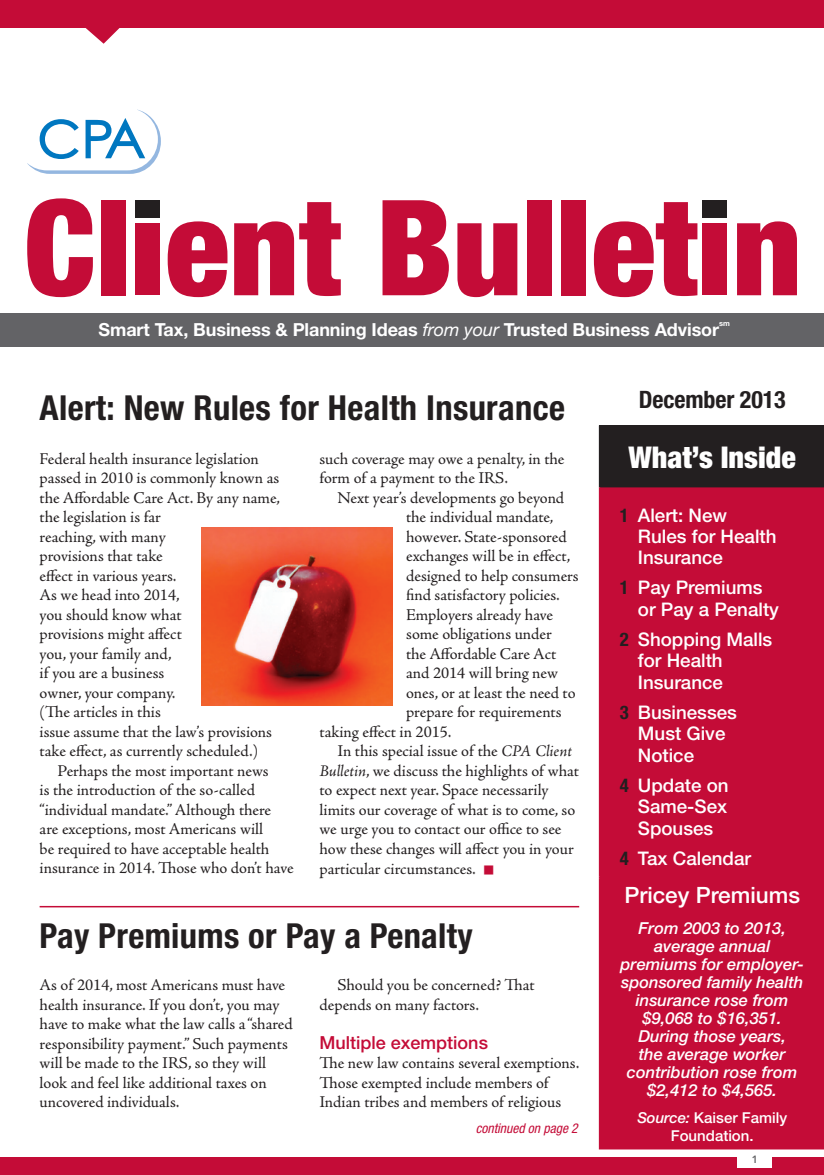
<style>
.page{position:relative;width:824px;height:1175px;background:#fff}
.page>*{position:absolute;margin:0;border:0;box-sizing:border-box;transform-origin:0 0}
.t1{font:700 condensed 34.5px "Helvetica Neue";letter-spacing:.01em;color:#231f20}
.t2{font:900 condensed 30px "Helvetica Neue";color:#fff}
.t3{font:700 condensed 24px "Helvetica Neue";letter-spacing:-.005em;color:#231f20}
.t4{font:500 22.5px "Helvetica Neue";color:#fff}
.t5{font:500 18.75px/21.3px "Helvetica Neue";color:#fff}
.t6{font:700 18px "Helvetica Neue";letter-spacing:-.005em;color:#fff}
.t7{font:500 18px "Helvetica Neue";color:#c40c37}
.t8{font:16.5px/19.5px "Adobe Jenson Pro";letter-spacing:-.005em;color:#231f20}
.t9{font:italic 500 16.5px/18px "Helvetica Neue";color:#fff;text-align:center}
.t10{font:500 15px/18px "Helvetica Neue";color:#fff;text-align:center}
.t11{font:italic condensed 13.5px "Helvetica Neue";color:#c40c37}
.t12{font:800 10.5px "Avenir";color:#636366}
.t13{font:700 7.5px "Helvetica Neue";color:#fff}
.s1{font-weight:400;font-style:italic}
.s2{font-style:italic}
.s3{font-weight:700;font-stretch:condensed;color:#231f20}
</style>
<div class="page">
<svg style="left:27px;top:198px;width:66px;height:99px"></svg>
<div style="left:101px;top:200px;width:24px;height:95px;background:#c40c37"></div>
<div style="left:136px;top:223px;width:24px;height:72px;background:#c40c37"></div>
<div style="left:136px;top:200px;width:24px;height:18px;background:#231f20"></div>
<svg style="left:168px;top:221px;width:59px;height:76px"></svg>
<svg style="left:234px;top:202px;width:107px;height:94px"></svg>
<svg style="left:382px;top:200px;width:67px;height:95px"></svg>
<svg style="left:457px;top:223px;width:60px;height:74px"></svg>
<div style="left:527px;top:200px;width:24px;height:95px;background:#c40c37"></div>
<div style="left:562px;top:200px;width:24px;height:95px;background:#c40c37"></div>
<svg style="left:594px;top:202px;width:103px;height:95px"></svg>
<div style="left:703px;top:223px;width:24px;height:72px;background:#c40c37"></div>
<div style="left:703px;top:200px;width:24px;height:18px;background:#231f20"></div>
<svg style="left:737px;top:221px;width:59px;height:74px"></svg>
<div style="left:0;top:313px;width:824px;height:33px;background:#636366"></div>
<div style="left:0;top:0;width:824px;height:27px;background:#c40c37"></div>
<svg style="left:72px;top:27px;width:60px;height:17px"></svg>
<svg style="left:27px;top:110px;width:134px;height:64px"></svg>
<div style="left:0;top:1156px;width:824px;height:18px;background:#c40c37"></div>
<div style="left:737px;top:1149px;width:35px;height:19px;background:#fff"></div>
<div style="left:599px;top:425px;width:225px;height:61px;background:#231f20"></div>
<div style="left:600px;top:487px;width:223px;height:661px;background:#c40c37"></div>
<hr style="left:598px;top:425px;width:2px;height:61px;background:#231f20">
<hr style="left:598px;top:486px;width:226px;height:1px;background:#231f20">
<hr style="left:598px;top:1148px;width:226px;height:1px;background:#c40c37">
<hr style="left:598px;top:487px;width:2px;height:389px;background:#c40c37">
<hr style="left:823px;top:487px;width:1px;height:389px;background:#c40c37">
<hr style="left:598px;top:878px;width:2px;height:270px;background:#c40c37">
<hr style="left:598px;top:876px;width:226px;height:2px;background:#c40c37">
<hr style="left:823px;top:878px;width:1px;height:270px;background:#c40c37">
<img style="left:202px;top:527px;width:190px;height:179px">
<hr style="left:40px;top:906px;width:539px;height:1px;background:#c40c37">
<p class="t6" style="left:98px;top:318px;width:622px">Smart Tax, Business &amp; Planning Ideas <span class="s1">from your</span> Trusted Business Advisor</p>
<p class="t13" style="left:719px;top:319px;width:12px">sm</p>
<h1 class="t1" style="left:40px;top:386px;width:527px">Alert: New Rules for Health Insurance</h1>
<p class="t8" style="left:40px;top:449px;width:242px">Federal health insurance legislation passed in 2010 is commonly known as the Affordable Care Act. By any name, the legislation is far<br>reaching, with many<br>provisions that take<br>effect in various years.<br>As we head into 2014,<br>you should know what<br>provisions might affect<br>you, your family and,<br>if you are a business<br>owner, your company.<br>(The articles in this<br>issue assume that the law’s provisions take effect, as currently scheduled.)</p>
<p class="t8" style="left:40px;top:761px;width:255px;text-indent:18px">Perhaps the most important news<br>is the introduction of the so-called “individual mandate.” Although there are exceptions, most Americans will<br>be required to have acceptable health insurance in 2014. Those who don’t have</p>
<p class="t8" style="left:319px;top:449px;width:246px">such coverage may owe a penalty, in the form of a payment to the IRS.</p>
<p class="t8" style="left:337px;top:488px;width:228px">Next year’s developments go beyond</p>
<p class="t8" style="left:406px;top:507px;width:149px">the individual mandate,</p>
<p class="t8" style="left:406px;top:527px;width:162px">however. State-sponsored</p>
<p class="t8" style="left:406px;top:546px;width:166px">exchanges will be in effect,</p>
<p class="t8" style="left:406px;top:566px;width:174px">designed to help consumers</p>
<p class="t8" style="left:406px;top:585px;width:155px">find satisfactory policies.</p>
<p class="t8" style="left:406px;top:605px;width:148px">Employers already have</p>
<p class="t8" style="left:406px;top:624px;width:147px">some obligations under</p>
<p class="t8" style="left:406px;top:644px;width:152px">the Affordable Care Act</p>
<p class="t8" style="left:406px;top:663px;width:153px">and 2014 will bring new</p>
<p class="t8" style="left:406px;top:683px;width:171px">ones, or at least the need to</p>
<p class="t8" style="left:406px;top:702px;width:157px">prepare for requirements</p>
<p class="t8" style="left:319px;top:722px;width:133px">taking effect in 2015.</p>
<p class="t8" style="left:337px;top:742px;width:236px">In this special issue of the <span class="s2">CPA Client</span></p>
<p class="t8" style="left:319px;top:761px;width:261px"><span class="s2">Bulletin</span>, we discuss the highlights of what</p>
<p class="t8" style="left:319px;top:781px;width:230px">to expect next year. Space necessarily</p>
<p class="t8" style="left:319px;top:800px;width:257px">limits our coverage of what is to come, so</p>
<p class="t8" style="left:319px;top:820px;width:243px">we urge you to contact our office to see</p>
<p class="t8" style="left:319px;top:839px;width:256px">how these changes will affect you in your</p>
<p class="t8" style="left:319px;top:859px;width:158px">particular circumstances.</p>
<h1 class="t1" style="left:40px;top:914px;width:434px">Pay Premiums or Pay a Penalty</h1>
<p class="t8" style="left:40px;top:975px;width:255px">As of 2014, most Americans must have health insurance. If you don’t, you may have to make what the law calls a “shared responsibility payment.” Such payments will be made to the IRS, so they will look and feel like additional taxes on uncovered individuals.</p>
<p class="t8" style="left:319px;top:975px;width:217px;text-indent:18px">Should you be concerned? That depends on many factors.</p>
<p class="t7" style="left:319px;top:1031px;width:170px">Multiple exemptions</p>
<p class="t8" style="left:319px;top:1053px;width:261px">The new law contains several exemptions.<br>Those exempted include members of<br>Indian tribes and members of religious</p>
<p class="t11" style="left:475px;top:1120px;width:104px">continued on page 2</p>
<h3 class="t3" style="left:638px;top:384px;width:148px">December 2013</h3>
<h2 class="t2" style="left:628px;top:439px;width:169px">What’s Inside</h2>
<p class="t5" style="left:638px;top:504px;width:140px;text-indent:-18px"><span class="s3">1</span> Alert: New<br>Rules for Health<br>Insurance</p>
<p class="t5" style="left:638px;top:577px;width:143px;text-indent:-18px"><span class="s3">1</span> Pay Premiums or Pay a Penalty</p>
<p class="t5" style="left:638px;top:628px;width:136px;text-indent:-18px"><span class="s3">2</span> Shopping Malls for Health<br>Insurance</p>
<p class="t5" style="left:638px;top:701px;width:101px;text-indent:-18px"><span class="s3">3</span> Businesses<br>Must Give<br>Notice</p>
<p class="t5" style="left:638px;top:774px;width:92px;text-align:justify;text-indent:-18px"><span class="s3">4</span> Update on Same-Sex Spouses</p>
<p class="t5" style="left:620px;top:847px;width:133px"><span class="s3">4</span> Tax Calendar</p>
<h3 class="t4" style="left:624px;top:881px;width:177px">Pricey Premiums</h3>
<p class="t9" style="left:620px;top:919px;width:185px">From 2003 to 2013, average annual premiums for employer&shy;sponsored family health insurance rose from $9,068 to $16,351.<br>During those years,<br>the average worker contribution rose from $2,412 to $4,565.</p>
<p class="t10" style="left:637px;top:1108px;width:151px"><span class="s2">Source:</span> Kaiser Family<br>Foundation.</p>
<p class="t12" style="left:751px;top:1152px;width:8px">1</p>
</div>
